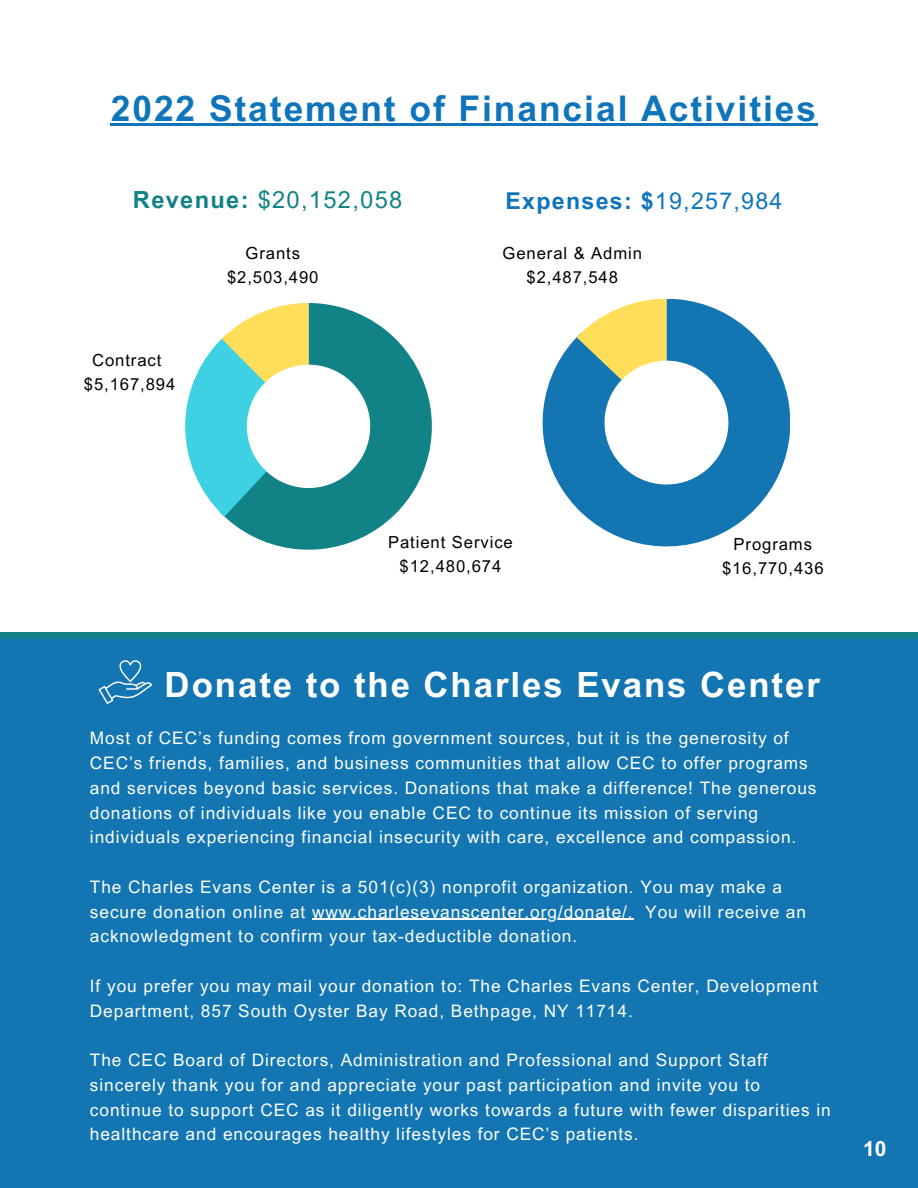
<style>
.page{position:relative;width:918px;height:1188px;background:#fff}
.page>*{position:absolute;margin:0;border:0;box-sizing:border-box;transform-origin:0 0}
.t1{font:700 35.4px "Arial MT Pro";letter-spacing:.055em;color:#0e75bb}
.t2{font:700 34.8px "Arial MT Pro";letter-spacing:.055em;color:#fff}
.t3{font:23.7px "Arial MT Pro";letter-spacing:.055em;color:#118285}
.t4{font:700 23.25px "Arial MT Pro";letter-spacing:.055em;color:#0e75bb}
.t5{font:700 21px "Arial MT Pro";color:#fff}
.t6{font:17.25px/24.8px "Arial MT Pro";letter-spacing:.055em;color:#fff}
.t7{font:16.65px "Arial MT Pro";letter-spacing:.055em;color:#000}
.s1{font-weight:700}
.s2{font-weight:400}
</style>
<div class="page">
<svg style="left:225px;top:303px;width:207px;height:247px;fill:#118285"></svg>
<svg style="left:185px;top:303px;width:124px;height:214px"></svg>
<svg style="left:543px;top:299px;width:247px;height:247px;fill:#1376b2"></svg>
<svg style="left:577px;top:299px;width:89px;height:81px"></svg>
<div style="left:0;top:639px;width:918px;height:549px;background:#1376b2"></div>
<div style="left:0;top:633px;width:918px;height:6px;background:#118285"></div>
<hr style="left:312px;top:919px;width:322px;height:1px;background:#fff">
<hr style="left:111px;top:123px;width:707px;height:3px;background:#0e75bb">
<svg style="left:99px;top:660px;width:53px;height:44px"></svg>
<p class="t1" style="left:111px;top:95px;width:707px">2022 Statement of Financial Activities</p>
<p class="t3" style="left:133px;top:191px;width:271px"><span class="s1">Revenue:</span> $20,152,058</p>
<p class="t4" style="left:506px;top:192px;width:279px">Expenses: $<span class="s2">19,257,984</span></p>
<p class="t7" style="left:92px;top:354px;width:71px">Contract</p>
<p class="t7" style="left:84px;top:377px;width:93px">$5,167,894</p>
<p class="t7" style="left:246px;top:247px;width:56px">Grants</p>
<p class="t7" style="left:227px;top:271px;width:93px">$2,503,490</p>
<p class="t7" style="left:503px;top:247px;width:141px">General &amp; Admin</p>
<p class="t7" style="left:527px;top:271px;width:93px">$2,487,548</p>
<p class="t7" style="left:388px;top:536px;width:126px">Patient Service</p>
<p class="t7" style="left:400px;top:560px;width:103px">$12,480,674</p>
<p class="t7" style="left:734px;top:538px;width:80px">Programs</p>
<p class="t7" style="left:722px;top:562px;width:103px">$16,770,436</p>
<p class="t2" style="left:165px;top:671px;width:657px">Donate to the Charles Evans Center</p>
<p class="t6" style="left:90px;top:728px;width:728px">Most of CEC’s funding comes from government sources, but it is the generosity of CEC’s friends, families, and business communities that allow CEC to offer programs and services beyond basic services. Donations that make a difference! The generous donations of individuals like you enable CEC to continue its mission of serving individuals experiencing financial insecurity with care, excellence and compassion.</p>
<p class="t6" style="left:90px;top:877px;width:718px">The Charles Evans Center is a 501(c)(3) nonprofit organization. You may make a secure donation online at www.charlesevanscenter.org/donate/. You will receive an acknowledgment to confirm your tax-deductible donation.</p>
<p class="t6" style="left:90px;top:976px;width:729px">If you prefer you may mail your donation to: The Charles Evans Center, Development<br>Department, 857 South Oyster Bay Road, Bethpage, NY 11714.</p>
<p class="t6" style="left:90px;top:1050px;width:742px">The CEC Board of Directors, Administration and Professional and Support Staff sincerely thank you for and appreciate your past participation and invite you to continue to support CEC as it diligently works towards a future with fewer disparities in healthcare and encourages healthy lifestyles for CEC’s patients.</p>
<p class="t5" style="left:863px;top:1140px;width:25px">10</p>
</div>
